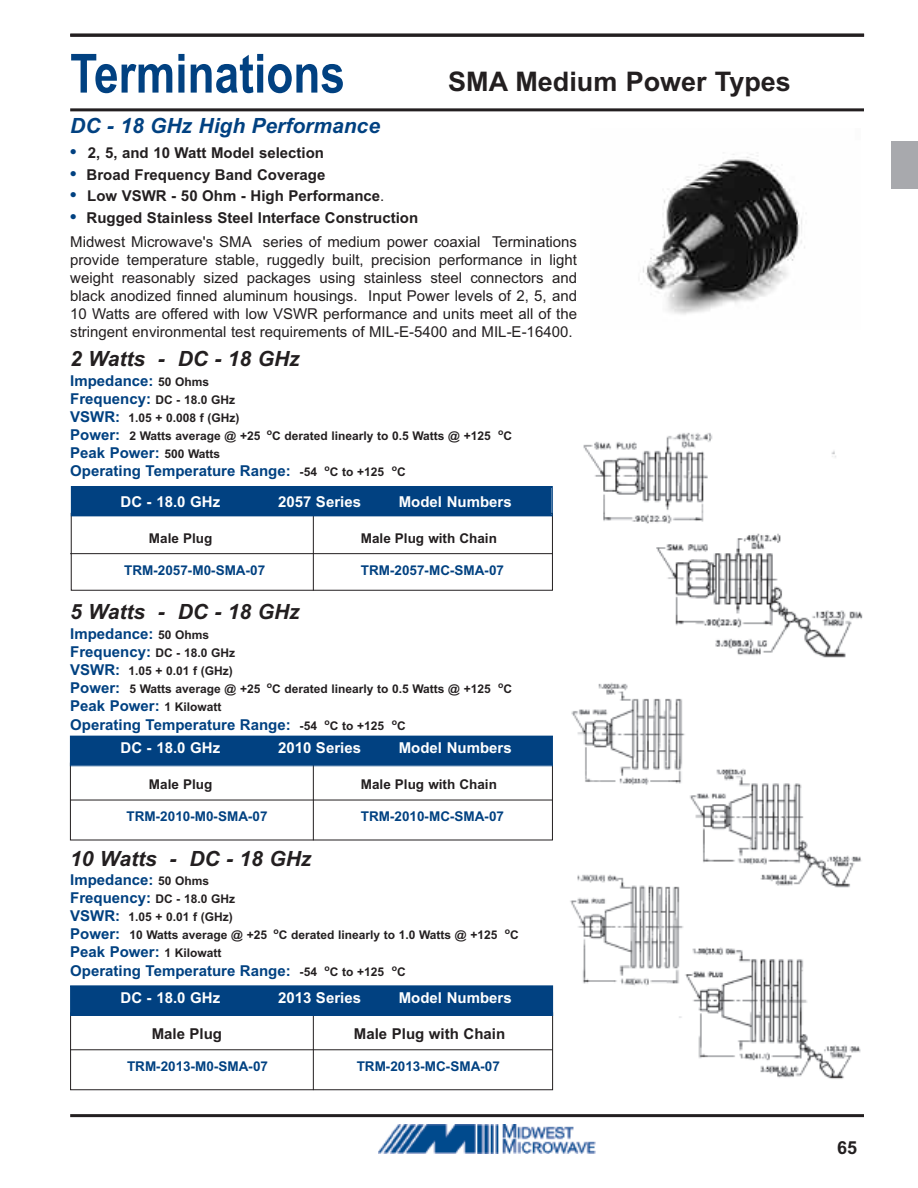
<style>
.page{position:relative;width:918px;height:1188px;background:#fff}
.page>*{position:absolute;margin:0;border:0;box-sizing:border-box;transform-origin:0 0}
.t1{font:700 54px "Arial Narrow";color:#014181}
.t2{font:700 27px "Arial";color:#231f20}
.t3{font:italic 700 21px "Arial";color:#231f20}
.t4{font:italic 700 21px "Arial";color:#014181}
.t5{font:700 18px "Arial";color:#231f20}
.t6{font:15px/18px "Arial";color:#231f20}
.t7{font:700 15px/18px "Arial";color:#014181}
.t8{font:700 15px "Arial";color:#231f20}
.t9{font:700 15px "Arial";color:#fff}
.t10{font:700 13.5px "Arial";color:#014181}
.t11{font:700 13.5px "Arial";color:#231f20}
.t12{font:700 12px/18.5px "Arial";color:#231f20}
.s1{font-size:18px;color:#014181}
.s2{font-weight:400}
.s3{font-weight:700;font-size:18px;color:#014181}
.s4{font-weight:700}
.s5{font-size:12px;color:#231f20}
.s6{font-size:15px;color:#014181}
</style>
<div class="page">
<div style="left:891px;top:142px;width:27px;height:47px;background:#a8a9ad"></div>
<hr style="left:70px;top:108px;width:794px;height:3px;background:#231f20">
<hr style="left:70px;top:1114px;width:794px;height:3px;background:#231f20">
<img style="left:378px;top:1124px;width:217px;height:30px">
<hr style="left:313px;top:513px;width:1px;height:78px;background:#231f20">
<hr style="left:313px;top:763px;width:1px;height:77px;background:#231f20">
<hr style="left:313px;top:1012px;width:1px;height:78px;background:#231f20">
<div style="left:70px;top:1012px;width:483px;height:78px;border:1px solid #231f20"></div>
<div style="left:71px;top:513px;width:482px;height:78px;border:1px solid #231f20"></div>
<div style="left:72px;top:488px;width:479px;height:27px;background:#014181"></div>
<div style="left:71px;top:486px;width:482px;height:30px;border:2px solid #014181"></div>
<div style="left:71px;top:986px;width:481px;height:29px;background:#014181"></div>
<div style="left:70px;top:986px;width:483px;height:30px;border:1px solid #014181"></div>
<div style="left:71px;top:736px;width:481px;height:29px;background:#014181"></div>
<div style="left:70px;top:736px;width:483px;height:30px;border:1px solid #014181"></div>
<hr style="left:70px;top:34px;width:794px;height:3px;background:#231f20">
<hr style="left:70px;top:1050px;width:483px;height:1px;background:#231f20">
<hr style="left:70px;top:800px;width:483px;height:1px;background:#231f20">
<hr style="left:70px;top:553px;width:483px;height:1px;background:#231f20">
<img style="left:641px;top:154px;width:164px;height:161px">
<img style="left:570px;top:432px;width:293px;height:647px">
<h1 class="t1" style="left:70px;top:42px;width:276px">Terminations</h1>
<h2 class="t2" style="left:448px;top:66px;width:344px">SMA Medium Power Types</h2>
<h3 class="t4" style="left:70px;top:114px;width:311px">DC - 18 GHz High Performance</h3>
<p class="t8" style="left:70px;top:144px;width:255px"><span class="s1">•</span> 2, 5, and 10 Watt Model selection</p>
<p class="t8" style="left:70px;top:166px;width:257px"><span class="s1">•</span> Broad Frequency Band Coverage</p>
<p class="t8" style="left:70px;top:187px;width:316px"><span class="s1">•</span> Low VSWR - 50 Ohm - High Performance<span class="s2">.</span></p>
<p class="t6" style="left:70px;top:206px;width:508px;line-height:24.2px"><span class="s3">•</span> <span class="s4">Rugged Stainless Steel Interface Construction<br></span>Midwest Microwave's SMA series of medium power coaxial Terminations</p>
<p class="t6" style="left:70px;top:251px;width:508px;text-align:justify">provide temperature stable, ruggedly built, precision performance in light weight reasonably sized packages using stainless steel connectors and black anodized finned aluminum housings. Input Power levels of 2, 5, and 10 Watts are offered with low VSWR performance and units meet all of the stringent environmental test requirements of MIL-E-5400 and MIL-E-16400.</p>
<h3 class="t3" style="left:70px;top:347px;width:231px">2 Watts - DC - 18 GHz</h3>
<p class="t7" style="left:70px;top:371px;width:167px">Impedance: <span class="s5">50 Ohms<br></span>Frequency: <span class="s5">DC - 18.0 GHz</span></p>
<p class="t12" style="left:70px;top:408px;width:443px"><span class="s6">VSWR:</span> 1.05 + 0.008 f (GHz)<br><span class="s6">Power:</span> 2 Watts average @ +25 <sup>o</sup>C derated linearly to 0.5 Watts @ +125 <sup>o</sup>C</p>
<p class="t7" style="left:70px;top:444px;width:337px;line-height:18.5px">Peak Power: <span class="s5">500 Watts<br></span>Operating Temperature Range: <span class="s5">-54</span> <sup>o</sup><span class="s5">C to +125</span> <sup>o</sup><span class="s5">C</span></p>
<p class="t9" style="left:121px;top:493px;width:101px">DC - 18.0 GHz</p>
<p class="t9" style="left:278px;top:493px;width:84px">2057 Series</p>
<p class="t9" style="left:399px;top:493px;width:114px">Model Numbers</p>
<p class="t11" style="left:149px;top:530px;width:65px">Male Plug</p>
<p class="t11" style="left:361px;top:530px;width:138px">Male Plug with Chain</p>
<p class="t10" style="left:124px;top:563px;width:143px">TRM-2057-M0-SMA-07</p>
<p class="t10" style="left:361px;top:563px;width:145px">TRM-2057-MC-SMA-07</p>
<h3 class="t3" style="left:70px;top:600px;width:231px">5 Watts - DC - 18 GHz</h3>
<p class="t7" style="left:70px;top:624px;width:167px">Impedance: <span class="s5">50 Ohms<br></span>Frequency: <span class="s5">DC - 18.0 GHz</span></p>
<p class="t12" style="left:70px;top:661px;width:443px"><span class="s6">VSWR:</span> 1.05 + 0.01 f (GHz)<br><span class="s6">Power:</span> 5 Watts average @ +25 <sup>o</sup>C derated linearly to 0.5 Watts @ +125 <sup>o</sup>C</p>
<p class="t7" style="left:70px;top:697px;width:337px;line-height:18.5px">Peak Power: <span class="s5">1 Kilowatt<br></span>Operating Temperature Range: <span class="s5">-54</span> <sup>o</sup><span class="s5">C to +125</span> <sup>o</sup><span class="s5">C</span></p>
<p class="t9" style="left:121px;top:739px;width:101px">DC - 18.0 GHz</p>
<p class="t9" style="left:278px;top:739px;width:84px">2010 Series</p>
<p class="t9" style="left:399px;top:739px;width:114px">Model Numbers</p>
<p class="t11" style="left:149px;top:776px;width:65px">Male Plug</p>
<p class="t11" style="left:361px;top:776px;width:138px">Male Plug with Chain</p>
<p class="t10" style="left:127px;top:809px;width:143px">TRM-2010-M0-SMA-07</p>
<p class="t10" style="left:361px;top:809px;width:145px">TRM-2010-MC-SMA-07</p>
<h3 class="t3" style="left:70px;top:846px;width:243px">10 Watts - DC - 18 GHz</h3>
<p class="t7" style="left:70px;top:871px;width:167px">Impedance: <span class="s5">50 Ohms<br></span>Frequency: <span class="s5">DC - 18.0 GHz</span></p>
<p class="t12" style="left:70px;top:908px;width:450px"><span class="s6">VSWR:</span> 1.05 + 0.01 f (GHz)<br><span class="s6">Power:</span> 10 Watts average @ +25 <sup>o</sup>C derated linearly to 1.0 Watts @ +125 <sup>o</sup>C</p>
<p class="t7" style="left:70px;top:943px;width:337px;line-height:18.5px">Peak Power: <span class="s5">1 Kilowatt<br></span>Operating Temperature Range: <span class="s5">-54</span> <sup>o</sup><span class="s5">C to +125</span> <sup>o</sup><span class="s5">C</span></p>
<p class="t9" style="left:121px;top:989px;width:101px">DC - 18.0 GHz</p>
<p class="t9" style="left:278px;top:989px;width:84px">2013 Series</p>
<p class="t9" style="left:399px;top:989px;width:114px">Model Numbers</p>
<p class="t8" style="left:152px;top:1025px;width:72px">Male Plug</p>
<p class="t8" style="left:354px;top:1025px;width:153px">Male Plug with Chain</p>
<p class="t10" style="left:127px;top:1059px;width:143px">TRM-2013-M0-SMA-07</p>
<p class="t10" style="left:357px;top:1059px;width:145px">TRM-2013-MC-SMA-07</p>
<p class="t5" style="left:837px;top:1137px;width:22px">65</p>
</div>
